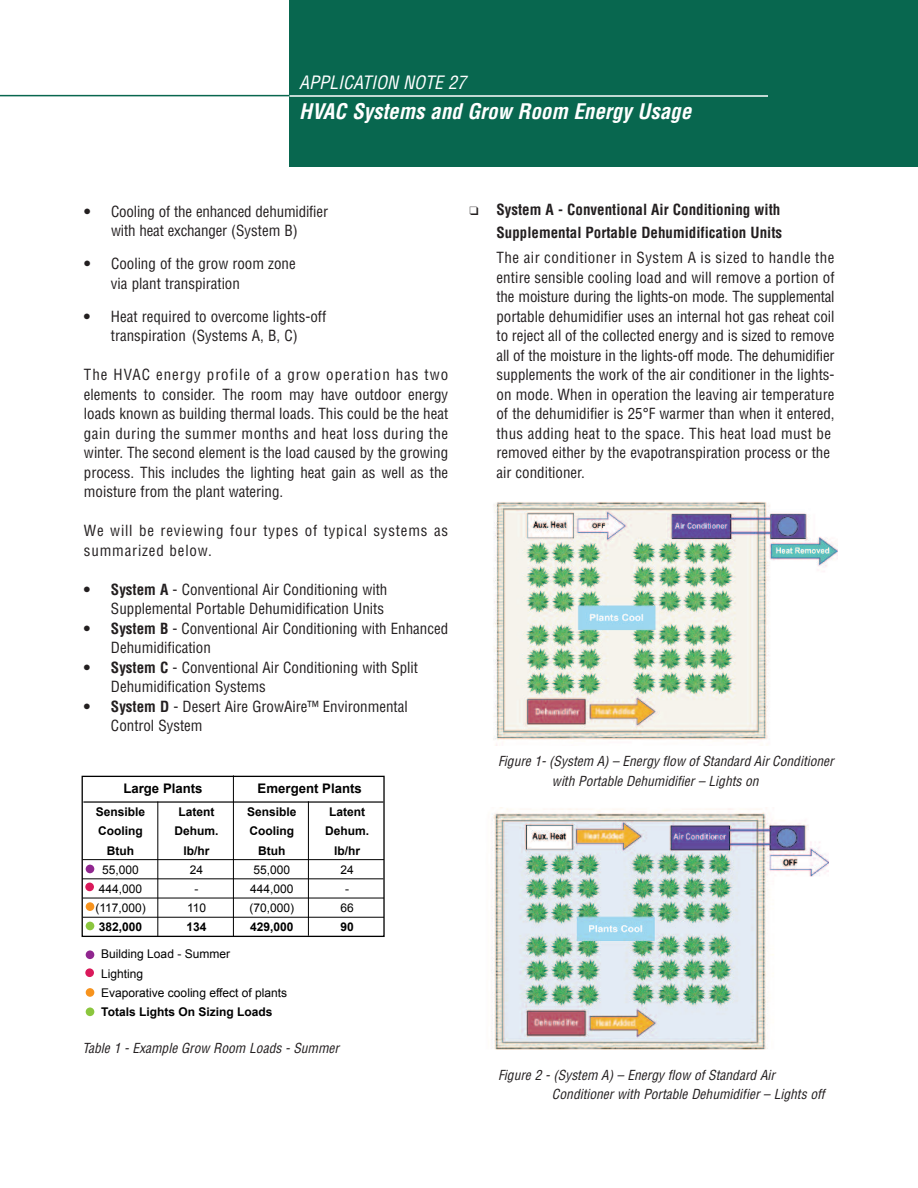
<style>
.page{position:relative;width:918px;height:1188px;background:#fff}
.page>*{position:absolute;margin:0;border:0;box-sizing:border-box;transform-origin:0 0}
.t1{font:italic 700 condensed 21px "Helvetica";color:#fff}
.t2{font:italic condensed 18px "Helvetica";color:#fff}
.t3{font:condensed 15px/19.5px "Helvetica";color:#231f20}
.t4{font:700 condensed 15px/22.5px "Helvetica";color:#231f20;text-align:right}
.t5{font:condensed 15px/19.5px "Helvetica";letter-spacing:.055em;color:#231f20}
.t6{font:italic condensed 13.5px/19.5px "Helvetica";color:#231f20}
.t7{font:700 13.2px "Arial";color:#000}
.t8{font:700 12px/19.2px "Arial";color:#000;text-align:center}
.t9{font:12px/19.2px "Arial";color:#000;text-align:center}
.s1{font-weight:700}
</style>
<div class="page">
<hr style="left:0;top:95px;width:290px;height:1px;background:#08674f">
<div style="left:290px;top:0;width:628px;height:167px;background:#08674f"></div>
<hr style="left:290px;top:95px;width:478px;height:2px;background:#fff">
<div style="left:82px;top:776px;width:303px;height:161px;border:1px solid #000"></div>
<hr style="left:158px;top:802px;width:1px;height:134px;background:#000">
<hr style="left:233px;top:775px;width:1px;height:161px;background:#000">
<hr style="left:83px;top:859px;width:301px;height:1px;background:#000">
<hr style="left:82px;top:879px;width:301px;height:1px;background:#000">
<hr style="left:83px;top:898px;width:301px;height:1px;background:#000">
<hr style="left:83px;top:917px;width:301px;height:1px;background:#000">
<hr style="left:308px;top:801px;width:1px;height:135px;background:#000">
<hr style="left:83px;top:801px;width:300px;height:2px;background:#000">
<div style="left:86px;top:865px;width:8px;height:8px;background:#90268f;border-radius:50%"></div>
<div style="left:85px;top:883px;width:9px;height:8px;background:#da195b;border-radius:50%"></div>
<div style="left:86px;top:902px;width:8px;height:9px;background:#f7931d;border-radius:50%"></div>
<div style="left:86px;top:922px;width:8px;height:8px;background:#8bc63e;border-radius:50%"></div>
<div style="left:86px;top:950px;width:8px;height:9px;background:#90268f;border-radius:50%"></div>
<div style="left:85px;top:968px;width:9px;height:9px;background:#da195b;border-radius:50%"></div>
<div style="left:86px;top:988px;width:8px;height:9px;background:#f7931d;border-radius:50%"></div>
<div style="left:86px;top:1007px;width:8px;height:9px;background:#8bc63e;border-radius:50%"></div>
<img style="left:493px;top:502px;width:345px;height:243px">
<img style="left:491px;top:807px;width:338px;height:243px">
<p class="t2" style="left:299px;top:73px;width:168px">APPLICATION NOTE 27</p>
<h1 class="t1" style="left:299px;top:100px;width:393px">HVAC Systems and Grow Room Energy Usage</h1>
<p class="t3" style="left:84px;top:202px;width:246px;text-align:center"><span class="s1">•</span> Cooling of the enhanced dehumidifier with heat exchanger (System B)</p>
<p class="t3" style="left:111px;top:254px;width:186px;text-indent:-27px"><span class="s1">•</span> Cooling of the grow room zone via plant transpiration</p>
<p class="t3" style="left:84px;top:307px;width:244px;text-align:center"><span class="s1">•</span> Heat required to overcome lights-off transpiration (Systems A, B, C)</p>
<p class="t3" style="left:84px;top:365px;width:366px;text-align:justify">The HVAC energy profile of a grow operation has two elements to consider. The room may have outdoor energy loads known as building thermal loads. This could be the heat gain during the summer months and heat loss during the winter. The second element is the load caused by the growing process. This includes the lighting heat gain as well as the moisture from the plant watering.</p>
<p class="t5" style="left:84px;top:521px;width:366px">We will be reviewing four types of typical systems as summarized below.</p>
<p class="t3" style="left:84px;top:580px;width:305px;text-align:right"><span class="s1">• System A</span> - Conventional Air Conditioning with<br>Supplemental Portable Dehumidification Units</p>
<p class="t3" style="left:111px;top:619px;width:339px;text-indent:-27px"><span class="s1">• System B</span> - Conventional Air Conditioning with Enhanced<br>Dehumidification</p>
<p class="t3" style="left:111px;top:658px;width:309px;text-indent:-27px"><span class="s1">• System C</span> - Conventional Air Conditioning with Split<br>Dehumidification Systems</p>
<p class="t3" style="left:111px;top:697px;width:298px;text-indent:-27px"><span class="s1">• System D</span> - Desert Aire GrowAire™ Environmental<br>Control System</p>
<p class="t7" style="left:123px;top:781px;width:81px">Large Plants</p>
<p class="t7" style="left:258px;top:781px;width:106px">Emergent Plants</p>
<p class="t8" style="left:325px;top:802px;width:46px">Latent<br>Dehum. lb/hr</p>
<p class="t9" style="left:341px;top:860px;width:15px">24 -<br>66</p>
<p class="t8" style="left:341px;top:918px;width:15px">90</p>
<p class="t8" style="left:96px;top:802px;width:51px">Sensible<br>Cooling<br>Btuh</p>
<p class="t9" style="left:95px;top:860px;width:52px">55,000<br>444,000 (117,000)</p>
<p class="t8" style="left:99px;top:918px;width:45px">382,000</p>
<p class="t8" style="left:247px;top:802px;width:51px">Sensible<br>Cooling<br>Btuh</p>
<p class="t9" style="left:249px;top:860px;width:46px">55,000<br>444,000 (70,000)</p>
<p class="t8" style="left:250px;top:918px;width:45px">429,000</p>
<p class="t9" style="left:101px;top:945px;width:187px;text-align:left">Building Load - Summer<br>Lighting<br>Evaporative cooling effect of plants</p>
<p class="t8" style="left:101px;top:1002px;width:173px">Totals Lights On Sizing Loads</p>
<p class="t8" style="left:175px;top:802px;width:46px">Latent<br>Dehum. lb/hr</p>
<p class="t9" style="left:187px;top:860px;width:21px">24 -<br>110</p>
<p class="t8" style="left:187px;top:918px;width:22px">134</p>
<p class="t6" style="left:82px;top:1039px;width:258px">Table 1 - Example Grow Room Loads - Summer</p>
<p class="t4" style="left:470px;top:199px;width:314px">❑ System A - Conventional Air Conditioning with<br>Supplemental Portable Dehumidification Units</p>
<p class="t3" style="left:496px;top:248px;width:340px">The air conditioner in System A is sized to handle the entire sensible cooling load and will remove a portion of the moisture during the lights-on mode. The supplemental portable dehumidifier uses an internal hot gas reheat coil to reject all of the collected energy and is sized to remove all of the moisture in the lights-off mode. The dehumidifier supplements the work of the air conditioner in the lights&shy;on mode. When in operation the leaving air temperature of the dehumidifier is 25°F warmer than when it entered, thus adding heat to the space. This heat load must be removed either by the evapotranspiration process or the air conditioner.</p>
<p class="t6" style="left:552px;top:752px;width:283px;text-indent:-54px">Figure 1- (System A) – Energy flow of Standard Air Conditioner with Portable Dehumidifier – Lights on</p>
<p class="t6" style="left:552px;top:1065px;width:274px;text-indent:-54px">Figure 2 - (System A) – Energy flow of Standard Air<br>Conditioner with Portable Dehumidifier – Lights off</p>
</div>
